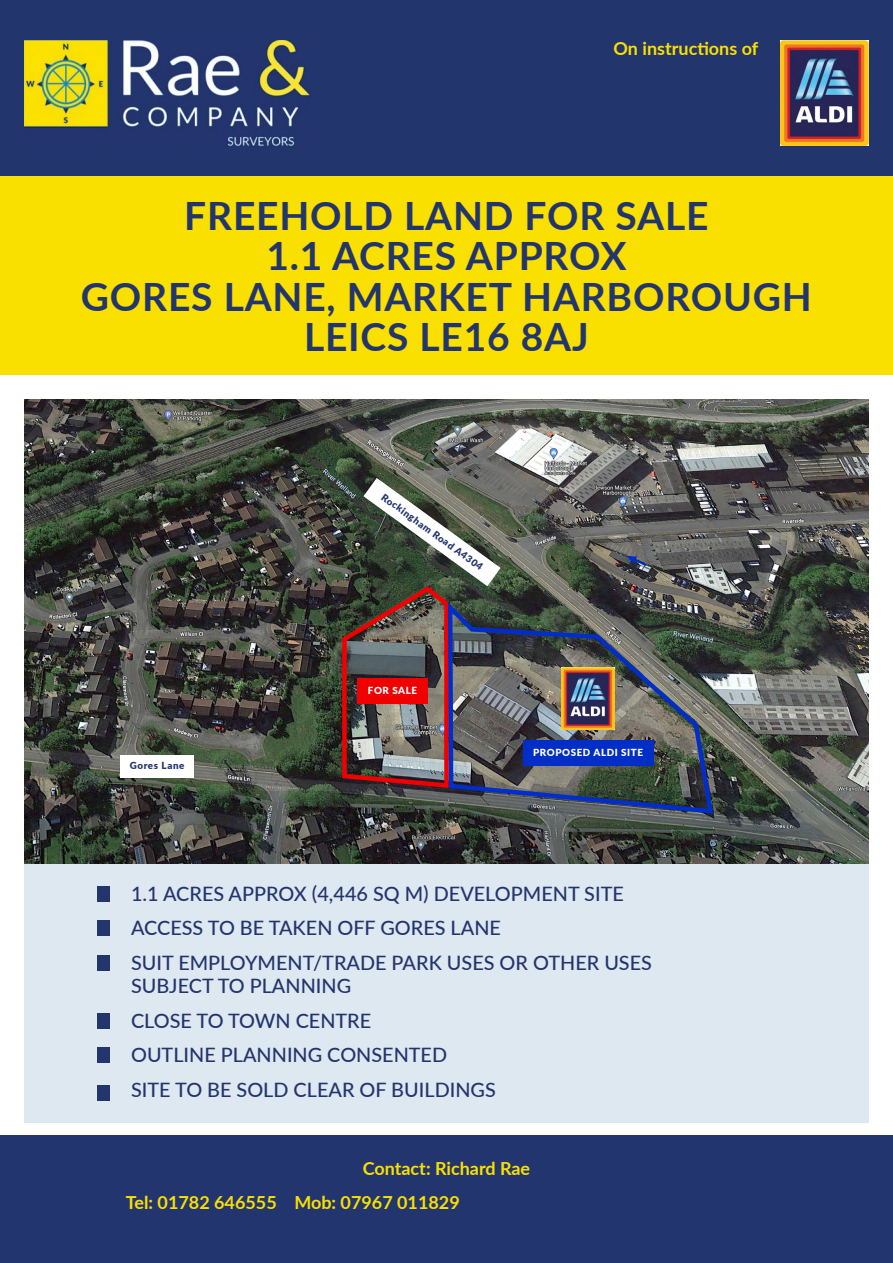
<style>
.page{position:relative;width:893px;height:1263px;background:#fff}
.page>*{position:absolute;margin:0;border:0;box-sizing:border-box;transform-origin:0 0}
.t1{font:700 39px/40.5px "Lato";letter-spacing:.02em;color:#23356d;text-align:center}
.t2{font:500 19.8px/34.8px "Lato";color:#23356d}
.t3{font:700 18px "Lato";color:#fae000}
.t4{font:900 9.75px "Lato";letter-spacing:.06em;color:#23356d}
.t5{font:900 9.75px "Lato";letter-spacing:.06em;color:#fff}
</style>
<div class="page">
<img style="left:24px;top:399px;width:845px;height:392px">
<svg style="left:24px;top:791px;width:845px;height:332px;background:#bdc6cc"></svg>
<div style="left:0;top:0;width:893px;height:176px;background:#23356d"></div>
<div style="left:0;top:176px;width:893px;height:199px;background:#fae000"></div>
<img style="left:24px;top:40px;width:286px;height:106px">
<div style="left:0;top:1135px;width:893px;height:128px;background:#23356e"></div>
<div style="left:97px;top:886px;width:13px;height:15px;background:#23356d"></div>
<div style="left:97px;top:920px;width:13px;height:15px;background:#23356d"></div>
<div style="left:97px;top:955px;width:13px;height:15px;background:#23356d"></div>
<div style="left:97px;top:1013px;width:13px;height:15px;background:#23356d"></div>
<div style="left:97px;top:1047px;width:13px;height:15px;background:#23356d"></div>
<img style="left:781px;top:40px;width:88px;height:106px">
<div style="left:120px;top:755px;width:74px;height:22px;background:#fff"></div>
<svg style="left:626px;top:555px;width:23px;height:13px"></svg>
<img style="left:338px;top:478px;width:163px;height:312px">
<img style="left:446px;top:596px;width:270px;height:220px">
<div style="left:97px;top:1086px;width:13px;height:15px;background:#23356d"></div>
<p class="t3" style="left:614px;top:35px;width:146px">On instructions of</p>
<h1 class="t1" style="left:81px;top:194px;width:733px">FREEHOLD LAND FOR SALE<br>1.1 ACRES APPROX<br>GORES LANE, MARKET HARBOROUGH<br>LEICS LE16 8AJ</h1>
<p class="t4" style="left:387px;top:490px;width:124px;rotate:36deg">Rockingham Road A4304</p>
<p class="t4" style="left:130px;top:758px;width:56px">Gores Lane</p>
<p class="t5" style="left:368px;top:683px;width:51px">FOR SALE</p>
<p class="t5" style="left:533px;top:745px;width:112px">PROPOSED ALDI SITE</p>
<p class="t2" style="left:131px;top:875px;width:522px">1.1 ACRES APPROX (4,446 SQ M) DEVELOPMENT SITE<br>ACCESS TO BE TAKEN OFF GORES LANE<br>SUIT EMPLOYMENT/TRADE PARK USES OR OTHER USES</p>
<p class="t2" style="left:131px;top:967px;width:366px">SUBJECT TO PLANNING<br>CLOSE TO TOWN CENTRE<br>OUTLINE PLANNING CONSENTED<br>SITE TO BE SOLD CLEAR OF BUILDINGS</p>
<p class="t3" style="left:363px;top:1155px;width:169px">Contact: Richard Rae</p>
<p class="t3" style="left:126px;top:1189px;width:335px">Tel: 01782 646555 Mob: 07967 011829</p>
</div>
